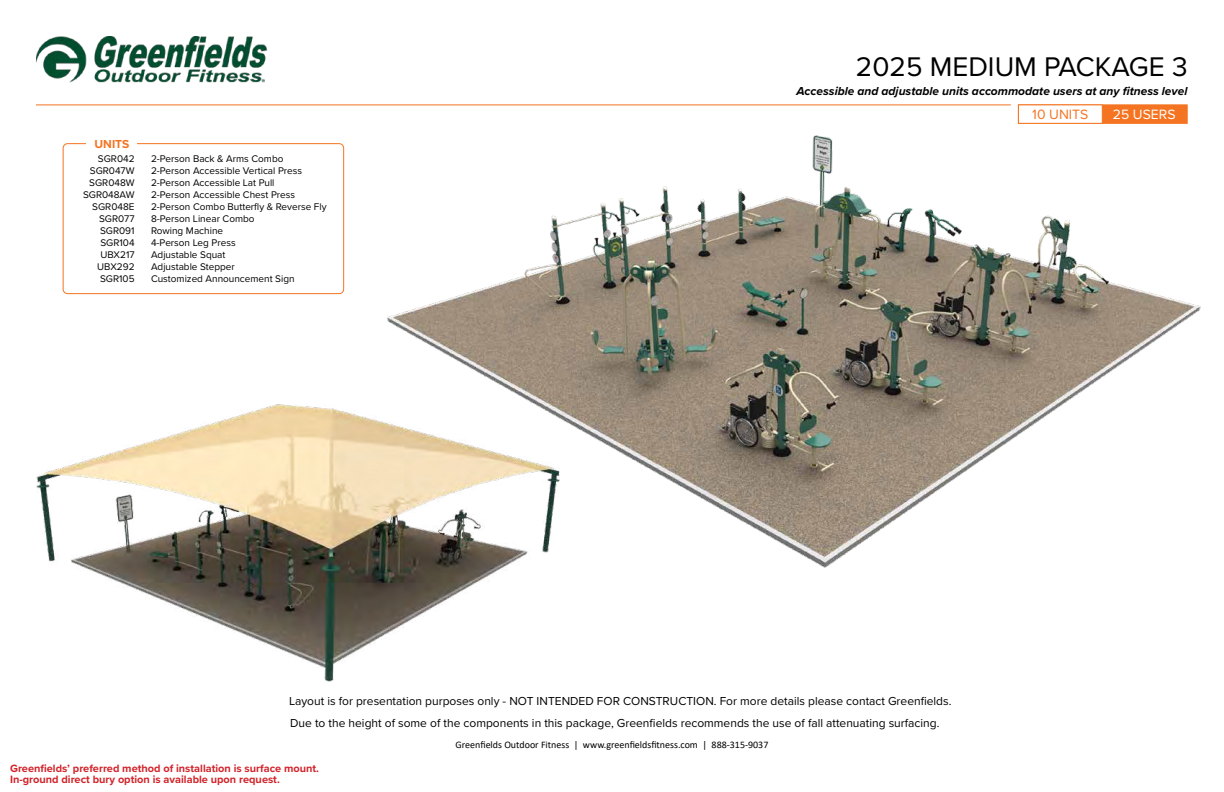
<style>
.page{position:relative;width:1224px;height:792px;background:#fff}
.page>*{position:absolute;margin:0;border:0;box-sizing:border-box;transform-origin:0 0}
.t1{font:28px "Proxima Nova";color:#000}
.t2{font:14px "Proxima Nova";color:#f47421}
.t3{font:14px "Proxima Nova";color:#fff}
.t4{font:12px "Proxima Nova";color:#000}
.t5{font:italic 700 12px "Proxima Nova";color:#000}
.t6{font:700 12px "Proxima Nova";color:#f47421}
.t7{font:700 11px/11px "Proxima Nova";color:#d2232a}
.t8{font:10px/12px "Proxima Nova";color:#000;text-align:right}
.t9{font:10px "Calibri";color:#000}
</style>
<div class="page">
<img style="left:36px;top:404px;width:455px;height:278px">
<div style="left:1018px;top:104px;width:170px;height:20px;background:#f47421;border:1px solid #f47421"></div>
<div style="left:1018px;top:104px;width:85px;height:20px;background:#fff;border:1px solid #f47421"></div>
<hr style="left:36px;top:104px;width:975px;height:1px;background:#f47421">
<img style="left:382px;top:135px;width:819px;height:439px">
<div style="left:63px;top:144px;width:281px;height:150px;border:1px solid #f47421;border-radius:4px"></div>
<div style="left:87px;top:138px;width:50px;height:11px;background:#fff"></div>
<img style="left:36px;top:36px;width:232px;height:47px">
<p class="t6" style="left:95px;top:135px;width:36px">UNITS</p>
<p class="t8" style="left:83px;top:152px;width:53px">SGR042<br>SGR047W<br>SGR048W<br>SGR048AW<br>SGR048E<br>SGR077<br>SGR091<br>SGR104<br>UBX217<br>UBX292<br>SGR105</p>
<p class="t8" style="left:151px;top:152px;width:177px;text-align:left">2-Person Back &amp; Arms Combo<br>2-Person Accessible Vertical Press<br>2-Person Accessible Lat Pull<br>2-Person Accessible Chest Press<br>2-Person Combo Butterfly &amp; Reverse Fly<br>8-Person Linear Combo<br>Rowing Machine<br>4-Person Leg Press<br>Adjustable Squat<br>Adjustable Stepper<br>Customized Announcement Sign</p>
<h1 class="t1" style="left:856px;top:46px;width:333px">2025 MEDIUM PACKAGE 3</h1>
<p class="t5" style="left:796px;top:82px;width:393px">Accessible and adjustable units accommodate users at any fitness level</p>
<h2 class="t2" style="left:1032px;top:104px;width:58px">10 UNITS</h2>
<h2 class="t3" style="left:1113px;top:104px;width:64px">25 USERS</h2>
<p class="t4" style="left:289px;top:692px;width:664px">Layout is for presentation purposes only - NOT INTENDED FOR CONSTRUCTION. For more details please contact Greenfields.</p>
<p class="t9" style="left:456px;top:738px;width:314px">Greenfields Outdoor Fitness | www.greenfieldsfitness.com | 888-315-9037</p>
<p class="t4" style="left:290px;top:714px;width:651px">Due to the height of some of the components in this package, Greenfields recommends the use of fall attenuating surfacing.</p>
<p class="t7" style="left:10px;top:762px;width:311px">Greenfields’ preferred method of installation is surface mount.<br>In-ground direct bury option is available upon request.</p>
</div>
